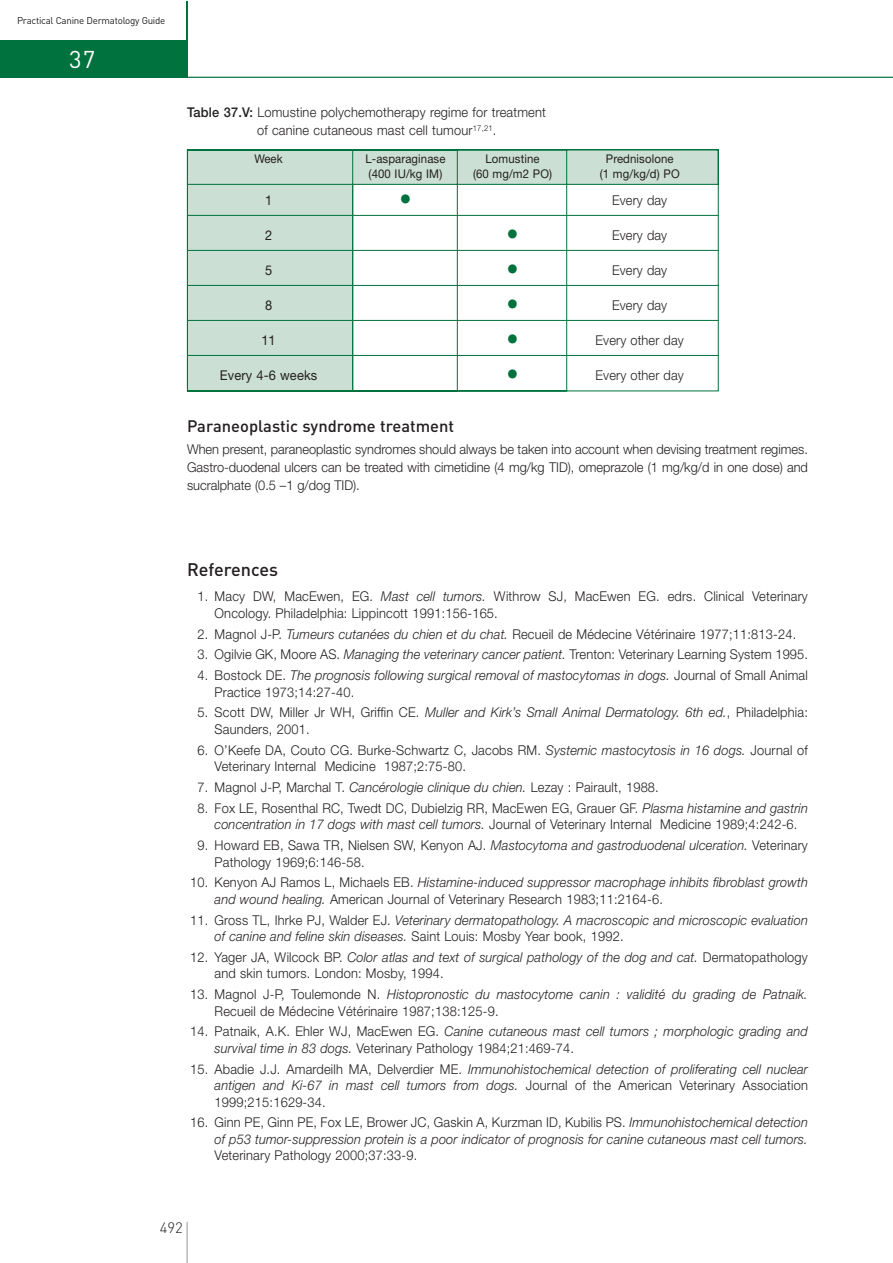
<style>
.page{position:relative;width:893px;height:1263px;background:#fff}
.page>*{position:absolute;margin:0;border:0;box-sizing:border-box;transform-origin:0 0}
.t1{font:300 25.5px "Helvetica Neue";color:#00723e;scale:.95 1}
.t2{font:24px "DIN";color:#fff}
.t3{font:500 18px "DIN";color:#231f20}
.t4{font:500 16.5px "DIN";color:#231f20}
.t5{font:300 15px "DIN";color:#231f20}
.t6{font:300 13.5px/16.5px "Helvetica Neue";letter-spacing:.015em;color:#231f20;scale:.95 1}
.t7{font:italic 300 13.5px/16.5px "Helvetica Neue";letter-spacing:.01em;color:#231f20;scale:.95 1}
.t8{font:13.5px "Helvetica Neue";letter-spacing:.01em;color:#231f20;scale:.95 1}
.t9{font:12px "Helvetica Neue";letter-spacing:.01em;color:#231f20;scale:.95 1}
.t10{font:9.75px "DIN";letter-spacing:-.025em;color:#231f20}
.s1{font-weight:500}
.s2{font-style:italic}
.s3{font-style:normal}
</style>
<div class="page">
<svg style="left:187px;top:149px;width:532px;height:243px"></svg>
<hr style="left:176px;top:77px;width:716px;height:1px;background:#00723e">
<div style="left:0;top:1px;width:188px;height:77px;background:#00723e"></div>
<div style="left:0;top:1px;width:186px;height:39px;background:#fff"></div>
<hr style="left:187px;top:215px;width:531px;height:1px;background:#00723e">
<hr style="left:187px;top:250px;width:531px;height:1px;background:#00723e">
<hr style="left:187px;top:285px;width:531px;height:1px;background:#00723e">
<hr style="left:187px;top:320px;width:531px;height:1px;background:#00723e">
<hr style="left:187px;top:355px;width:531px;height:1px;background:#00723e">
<hr style="left:187px;top:1222px;width:1px;height:41px;background:#939598">
<p class="t10" style="left:17px;top:15px;width:150px">Practical Canine Dermatology Guide</p>
<h2 class="t2" style="left:69px;top:44px;width:28px">37</h2>
<p class="t6" style="left:257px;top:103px;width:306px;line-height:18px;text-indent:-70px"><span class="s1">Table 37.V:</span> Lomustine polychemotherapy regime for treatment of canine cutaneous mast cell tumour<sup>17,21</sup>.</p>
<p class="t9" style="left:254px;top:152px;width:31px">Week</p>
<p class="t9" style="left:365px;top:152px;width:86px">L-asparaginase</p>
<p class="t9" style="left:485px;top:152px;width:58px">Lomustine</p>
<p class="t9" style="left:606px;top:152px;width:73px">Prednisolone</p>
<p class="t9" style="left:369px;top:167px;width:79px">(400 IU/kg IM)</p>
<p class="t9" style="left:473px;top:167px;width:85px">(60 mg/m2 PO)</p>
<p class="t9" style="left:600px;top:167px;width:86px">(1 mg/kg/d) PO</p>
<p class="t8" style="left:265px;top:192px;width:9px">1</p>
<h1 class="t1" style="left:399px;top:183px;width:14px">•</h1>
<p class="t6" style="left:612px;top:191px;width:59px">Every day</p>
<p class="t8" style="left:265px;top:227px;width:9px">2</p>
<h1 class="t1" style="left:506px;top:218px;width:14px">•</h1>
<p class="t6" style="left:612px;top:226px;width:59px">Every day</p>
<p class="t8" style="left:265px;top:262px;width:9px">5</p>
<h1 class="t1" style="left:506px;top:253px;width:14px">•</h1>
<p class="t6" style="left:612px;top:261px;width:59px">Every day</p>
<p class="t8" style="left:265px;top:297px;width:9px">8</p>
<h1 class="t1" style="left:506px;top:288px;width:14px">•</h1>
<p class="t6" style="left:612px;top:296px;width:59px">Every day</p>
<p class="t8" style="left:261px;top:332px;width:17px">11</p>
<h1 class="t1" style="left:506px;top:323px;width:14px">•</h1>
<p class="t6" style="left:596px;top:331px;width:94px">Every other day</p>
<p class="t8" style="left:220px;top:367px;width:104px">Every 4-6 weeks</p>
<h1 class="t1" style="left:506px;top:358px;width:14px">•</h1>
<p class="t6" style="left:596px;top:366px;width:94px">Every other day</p>
<p class="t4" style="left:187px;top:415px;width:269px">Paraneoplastic syndrome treatment</p>
<p class="t6" style="left:187px;top:440px;width:655px;line-height:18px;text-align:justify">When present, paraneoplastic syndromes should always be taken into account when devising treatment regimes.<br>Gastro-duodenal ulcers can be treated with cimetidine (4 mg/kg TID), omeprazole (1 mg/kg/d in one dose) and sucralphate (0.5 –1 g/dog TID).</p>
<h3 class="t3" style="left:187px;top:558px;width:93px">References</h3>
<p class="t6" style="left:215px;top:588px;width:626px;text-indent:-17px">1. Macy DW, MacEwen, EG. <span class="s2">Mast cell tumors.</span> Withrow SJ, MacEwen EG. edrs. Clinical Veterinary<br>Oncology. Philadelphia: Lippincott 1991:156-165.</p>
<p class="t6" style="left:197px;top:625px;width:632px">2. Magnol J-P. <span class="s2">Tumeurs cutanées du chien et du chat.</span> Recueil de Médecine Vétérinaire 1977;11:813-24.</p>
<p class="t6" style="left:198px;top:646px;width:644px">3. Ogilvie GK, Moore AS. <span class="s2">Managing the veterinary cancer patient.</span> Trenton: Veterinary Learning System 1995.</p>
<p class="t7" style="left:215px;top:667px;width:626px;text-indent:-17px"><span class="s3">4. Bostock DE.</span> The prognosis following surgical removal of mastocytomas in dogs. <span class="s3">Journal of Small Animal<br>Practice 1973;14:27-40.</span></p>
<p class="t6" style="left:215px;top:704px;width:626px;text-indent:-17px">5. Scott DW, Miller Jr WH, Griffin CE. <span class="s2">Muller and Kirk’s Small Animal Dermatology. 6th ed.</span>, Philadelphia:<br>Saunders, 2001.</p>
<p class="t6" style="left:215px;top:741px;width:626px;text-indent:-17px">6. O’Keefe DA, Couto CG. Burke-Schwartz C, Jacobs RM. <span class="s2">Systemic mastocytosis in 16 dogs.</span> Journal of<br>Veterinary Internal Medicine 1987;2:75-80.</p>
<p class="t6" style="left:197px;top:779px;width:487px">7. Magnol J-P, Marchal T. <span class="s2">Cancérologie clinique du chien.</span> Lezay : Pairault, 1988.</p>
<p class="t6" style="left:197px;top:799px;width:644px;text-align:center">8. Fox LE, Rosenthal RC, Twedt DC, Dubielzig RR, MacEwen EG, Grauer GF. <span class="s2">Plasma histamine and gastrin concentration in 17 dogs with mast cell tumors.</span> Journal of Veterinary Internal Medicine 1989;4:242-6.</p>
<p class="t6" style="left:215px;top:837px;width:626px;text-indent:-17px">9. Howard EB, Sawa TR, Nielsen SW, Kenyon AJ. <span class="s2">Mastocytoma and gastroduodenal ulceration.</span> Veterinary<br>Pathology 1969;6:146-58.</p>
<p class="t6" style="left:215px;top:874px;width:626px;text-indent:-24px">10. Kenyon AJ Ramos L, Michaels EB. <span class="s2">Histamine-induced suppressor macrophage inhibits fibroblast growth and wound healing.</span> American Journal of Veterinary Research 1983;11:2164-6.</p>
<p class="t7" style="left:215px;top:911px;width:626px;text-indent:-24px"><span class="s3">11. Gross TL, Ihrke PJ, Walder EJ.</span> Veterinary dermatopathology. A macroscopic and microscopic evaluation of canine and feline skin diseases. <span class="s3">Saint Louis: Mosby Year book, 1992.</span></p>
<p class="t6" style="left:215px;top:948px;width:626px;text-indent:-24px">12. Yager JA, Wilcock BP. <span class="s2">Color atlas and text of surgical pathology of the dog and cat.</span> Dermatopathology and skin tumors. London: Mosby, 1994.</p>
<p class="t6" style="left:215px;top:986px;width:626px;text-indent:-24px">13. Magnol J-P, Toulemonde N. <span class="s2">Histopronostic du mastocytome canin : validité du grading de Patnaik.<br></span>Recueil de Médecine Vétérinaire 1987;138:125-9.</p>
<p class="t7" style="left:215px;top:1023px;width:626px;text-indent:-24px"><span class="s3">14. Patnaik, A.K. Ehler WJ, MacEwen EG.</span> Canine cutaneous mast cell tumors ; morphologic grading and survival time in 83 dogs. <span class="s3">Veterinary Pathology 1984;21:469-74.</span></p>
<p class="t6" style="left:215px;top:1060px;width:626px;text-align:justify;text-indent:-24px">15. Abadie J.J. Amardeilh MA, Delverdier ME. <span class="s2">Immunohistochemical detection of proliferating cell nuclear antigen and Ki-67 in mast cell tumors from dogs.</span> Journal of the American Veterinary Association 1999;215:1629-34.</p>
<p class="t7" style="left:190px;top:1114px;width:652px;text-align:right"><span class="s3">16. Ginn PE, Ginn PE, Fox LE, Brower JC, Gaskin A, Kurzman ID, Kubilis PS.</span> Immunohistochemical detection of p53 tumor-suppression protein is a poor indicator of prognosis for canine cutaneous mast cell tumors.</p>
<p class="t6" style="left:215px;top:1147px;width:215px">Veterinary Pathology 2000;37:33-9.</p>
<p class="t5" style="left:160px;top:1218px;width:25px">492</p>
</div>
